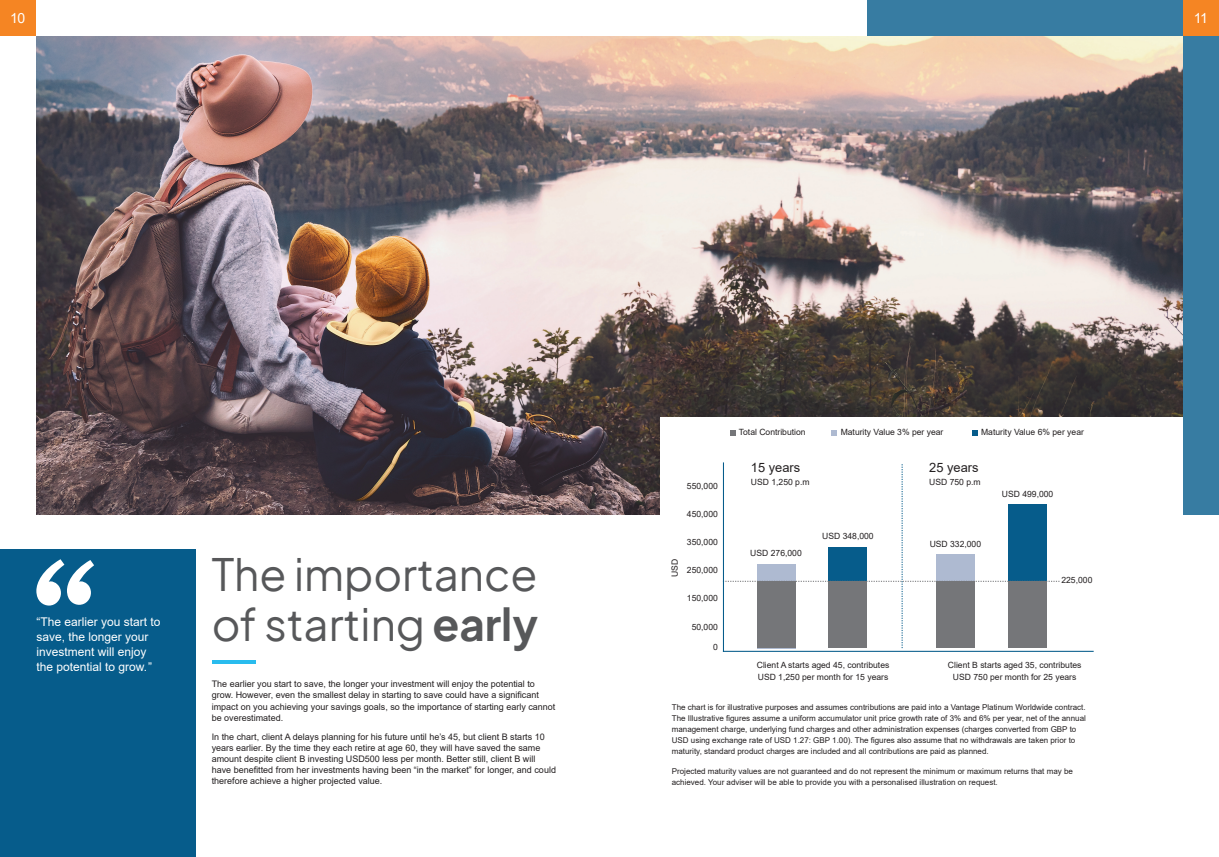
<style>
.page{position:relative;width:1219px;height:857px;background:#fff}
.page>*{position:absolute;margin:0;border:0;box-sizing:border-box;transform-origin:0 0}
.Titles_Green{font:44px/50px "Plus Jakarta Sans";color:#57585a}
.t1{font:14px "Arial";color:#fff}
.t2{font:12.9px "Arial";color:#231f20}
.middle_size_intro{font:12px/15px "Arial";color:#fff}
.middle_size_intro-2{font:9px/11px "Arial";color:#231f20}
.t3{font:8.6px/11.8px "Arial";color:#231f20}
.middle_size_intro-3{font:8px/11px "Arial";color:#231f20}
.s1{font-weight:700}
</style>
<div class="page">
<div style="left:0;top:549px;width:196px;height:307px;background:#065c8b"></div>
<div style="left:867px;top:0;width:352px;height:514px;background:#377ca2"></div>
<img style="left:36px;top:36px;width:1147px;height:478px">
<svg style="left:36px;top:559px;width:58px;height:46px"></svg>
<svg style="left:212px;top:660px;width:43px;height:3px"></svg>
<div style="left:661px;top:417px;width:522px;height:120px;background:#fff"></div>
<svg style="left:972px;top:430px;width:6px;height:5px"></svg>
<svg style="left:831px;top:430px;width:6px;height:5px"></svg>
<svg style="left:730px;top:430px;width:6px;height:5px"></svg>
<svg style="left:724px;top:464px;width:336px;height:183px"></svg>
<hr style="left:723px;top:462px;width:1px;height:189px;background:#065c8b">
<hr style="left:723px;top:650px;width:371px;height:1px;background:#065c8b">
<div style="left:0;top:0;width:36px;height:36px;background:#f58523"></div>
<div style="left:1183px;top:0;width:36px;height:36px;background:#f58523"></div>
<h2 class="t1" style="left:10px;top:8px;width:17px">10</h2>
<h2 class="t1" style="left:1194px;top:8px;width:16px">11</h2>
<p class="middle_size_intro" style="left:36px;top:613px;width:126px">“The earlier you start to save, the longer your investment will enjoy the potential to grow.”</p>
<p class="Titles_Green" style="left:212px;top:545px;width:328px">The importance of starting <span class="s1">early</span></p>
<p class="middle_size_intro-2" style="left:212px;top:678px;width:345px">The earlier you start to save, the longer your investment will enjoy the potential to grow. However, even the smallest delay in starting to save could have a significant impact on you achieving your savings goals, so the importance of starting early cannot be overestimated.</p>
<p class="middle_size_intro-2" style="left:212px;top:731px;width:346px">In the chart, client A delays planning for his future until he’s 45, but client B starts 10 years earlier. By the time they each retire at age 60, they will have saved the same amount despite client B investing USD500 less per month. Better still, client B will have benefitted from her investments having been “in the market” for longer, and could therefore achieve a higher projected value.</p>
<p class="t3" style="left:669px;top:577px;width:20px;rotate:-90deg">USD</p>
<p class="t3" style="left:687px;top:479px;width:32px">550,000</p>
<p class="t3" style="left:687px;top:507px;width:32px">450,000</p>
<p class="t3" style="left:687px;top:536px;width:32px">350,000</p>
<p class="t3" style="left:687px;top:564px;width:32px">250,000</p>
<p class="t3" style="left:687px;top:592px;width:32px">150,000</p>
<p class="t3" style="left:692px;top:620px;width:28px">50,000</p>
<p class="t3" style="left:713px;top:641px;width:6px">0</p>
<p class="t3" style="left:739px;top:426px;width:68px">Total Contribution</p>
<p class="t3" style="left:841px;top:426px;width:104px">Maturity Value 3% per year</p>
<p class="t3" style="left:981px;top:426px;width:104px">Maturity Value 6% per year</p>
<p class="t2" style="left:751px;top:458px;width:51px">15 years</p>
<p class="t3" style="left:751px;top:475px;width:60px">USD 1,250 p.m</p>
<p class="t3" style="left:750px;top:546px;width:53px">USD 276,000</p>
<p class="t3" style="left:822px;top:529px;width:53px">USD 348,000</p>
<p class="t2" style="left:929px;top:458px;width:51px">25 years</p>
<p class="t3" style="left:929px;top:475px;width:53px">USD 750 p.m</p>
<p class="t3" style="left:930px;top:537px;width:53px">USD 332,000</p>
<p class="t3" style="left:1002px;top:487px;width:53px">USD 499,000</p>
<p class="t3" style="left:1061px;top:573px;width:32px">225,000</p>
<p class="t3" style="left:757px;top:658px;width:134px">Client A starts aged 45, contributes<br>USD 1,250 per month for 15 years</p>
<p class="t3" style="left:948px;top:658px;width:135px;text-align:center">Client B starts aged 35, contributes<br>USD 750 per month for 25 years</p>
<p class="middle_size_intro-3" style="left:672px;top:701px;width:415px">The chart is for illustrative purposes and assumes contributions are paid into a Vantage Platinum Worldwide contract.<br>The Illustrative figures assume a uniform accumulator unit price growth rate of 3% and 6% per year, net of the annual management charge, underlying fund charges and other administration expenses (charges converted from GBP to USD using exchange rate of USD 1.27: GBP 1.00). The figures also assume that no withdrawals are taken prior to maturity, standard product charges are included and all contributions are paid as planned.</p>
<p class="middle_size_intro-3" style="left:672px;top:765px;width:403px">Projected maturity values are not guaranteed and do not represent the minimum or maximum returns that may be achieved. Your adviser will be able to provide you with a personalised illustration on request.</p>
</div>
